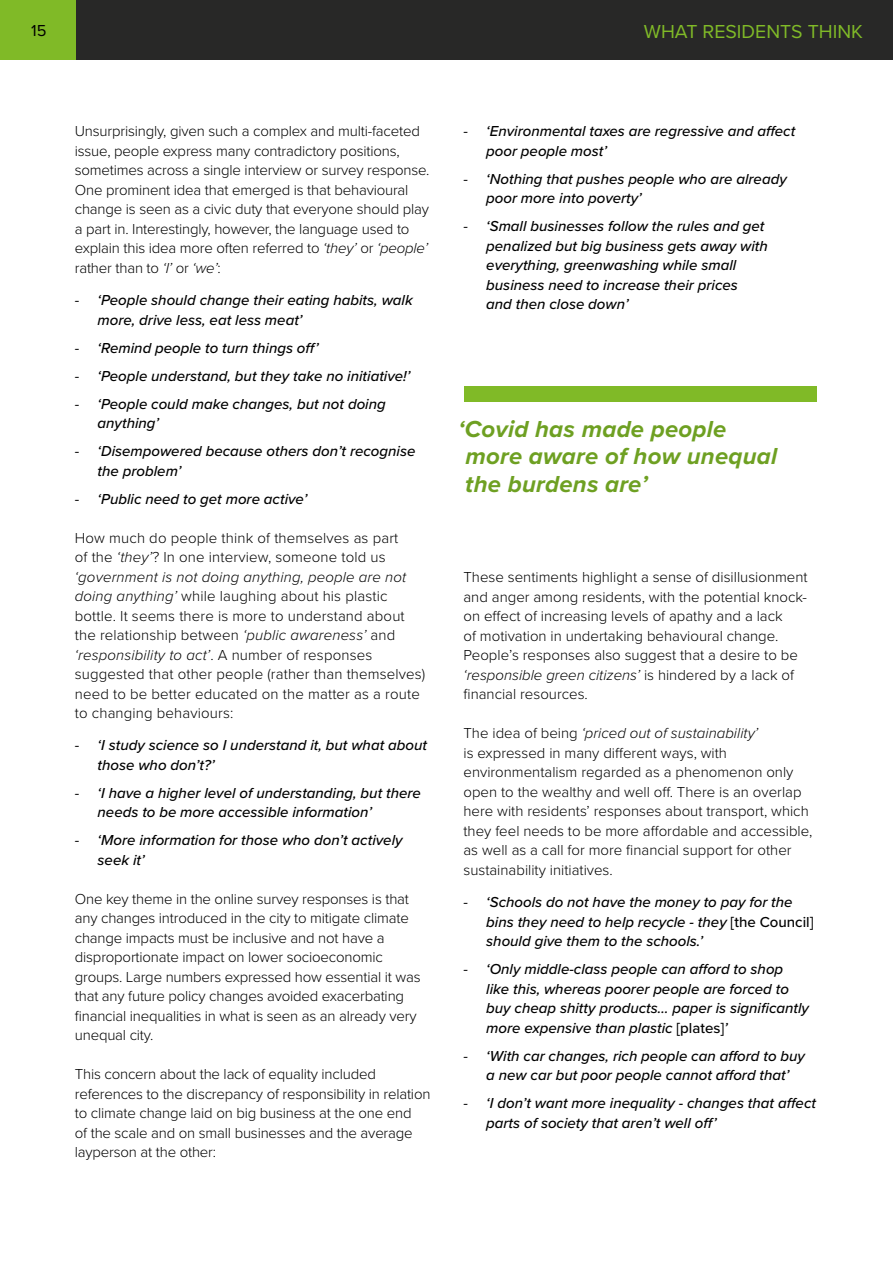
<style>
.page{position:relative;width:893px;height:1263px;background:#fff}
.page>*{position:absolute;margin:0;border:0;box-sizing:border-box;transform-origin:0 0}
.t1{font:italic 700 24px/27.9px "Proxima Nova";letter-spacing:.01em;color:#6ea022}
.t2{font:19.5px "Proxima Nova";color:#80ba27}
.t3{font:16.5px "Proxima Nova";color:#000}
.t4{font:300 15px/19.5px "Proxima Nova";letter-spacing:-.01em;color:#000}
.t5{font:italic 500 15px/19.5px "Proxima Nova";color:#000}
.t6{font:300 15px/19.5px "Proxima Nova";letter-spacing:.01em;color:#000}
.s1{font-style:italic}
.s2{font-weight:400}
.s3{font-style:normal}
</style>
<div class="page">
<div style="left:0;top:0;width:77px;height:60px;background:#80ba27"></div>
<div style="left:77px;top:0;width:816px;height:60px;background:#282827"></div>
<div style="left:464px;top:386px;width:353px;height:15px;background:#80ba27"></div>
<p class="t3" style="left:31px;top:19px;width:17px">15</p>
<h2 class="t2" style="left:644px;top:17px;width:221px">WHAT RESIDENTS THINK</h2>
<p class="t4" style="left:75px;top:121px;width:356px">Unsurprisingly, given such a complex and multi-faceted issue, people express many contradictory positions, sometimes across a single interview or survey response.<br>One prominent idea that emerged is that behavioural change is seen as a civic duty that everyone should play a part in. Interestingly, however, the language used to explain this idea more often referred to <span class="s1">‘they’</span> or <span class="s1">‘people’ </span>rather than to <span class="s1">‘I’</span> or <span class="s1">‘we’</span>:</p>
<p class="t5" style="left:98px;top:290px;width:317px;text-indent:-23px"><span class="s2">-</span> ‘People should change their eating habits, walk more, drive less, eat less meat’</p>
<p class="t5" style="left:75px;top:337px;width:245px"><span class="s2">-</span> ‘Remind people to turn things off’</p>
<p class="t5" style="left:75px;top:365px;width:337px"><span class="s2">-</span> ‘People understand, but they take no initiative!’</p>
<p class="t5" style="left:98px;top:393px;width:290px;text-indent:-23px"><span class="s2">-</span> ‘People could make changes, but not doing anything’</p>
<p class="t5" style="left:98px;top:441px;width:319px;text-indent:-23px"><span class="s2">-</span> ‘Disempowered because others don’t recognise the problem’</p>
<p class="t5" style="left:75px;top:488px;width:234px"><span class="s2">-</span> ‘Public need to get more active’</p>
<p class="t6" style="left:75px;top:527px;width:352px">How much do people think of themselves as part<br>of the <span class="s1">‘they’</span>? In one interview, someone told us <span class="s1">‘government is not doing anything, people are not doing anything’</span> while laughing about his plastic bottle. It seems there is more to understand about the relationship between <span class="s1">‘public awareness’</span> and <span class="s1">‘responsibility to act’</span>. A number of responses suggested that other people (rather than themselves) need to be better educated on the matter as a route to changing behaviours:</p>
<p class="t5" style="left:98px;top:735px;width:331px;text-indent:-23px"><span class="s2">-</span> ‘I study science so I understand it, but what about those who don’t?’</p>
<p class="t5" style="left:98px;top:782px;width:325px;text-indent:-23px"><span class="s2">-</span> ‘I have a higher level of understanding, but there needs to be more accessible information’</p>
<p class="t5" style="left:98px;top:830px;width:307px;text-indent:-23px"><span class="s2">-</span> ‘More information for those who don’t actively seek it’</p>
<p class="t4" style="left:75px;top:888px;width:347px">One key theme in the online survey responses is that any changes introduced in the city to mitigate climate change impacts must be inclusive and not have a disproportionate impact on lower socioeconomic groups. Large numbers expressed how essential it was that any future policy changes avoided exacerbating financial inequalities in what is seen as an already very unequal city.</p>
<p class="t4" style="left:75px;top:1064px;width:357px">This concern about the lack of equality included references to the discrepancy of responsibility in relation to climate change laid on big business at the one end<br>of the scale and on small businesses and the average layperson at the other:</p>
<p class="t5" style="left:486px;top:121px;width:311px;text-indent:-23px"><span class="s2">-</span> ‘Environmental taxes are regressive and affect poor people most’</p>
<p class="t5" style="left:486px;top:168px;width:302px;text-indent:-23px"><span class="s2">-</span> ‘Nothing that pushes people who are already poor more into poverty’</p>
<p class="t5" style="left:486px;top:216px;width:283px;text-indent:-23px"><span class="s2">-</span> ‘Small businesses follow the rules and get penalized but big business gets away with everything, greenwashing while small business need to increase their prices<br>and then close down’</p>
<h1 class="t1" style="left:459px;top:414px;width:320px">‘Covid has made people more aware of how unequal the burdens are’</h1>
<p class="t4" style="left:463px;top:567px;width:346px">These sentiments highlight a sense of disillusionment and anger among residents, with the potential knock&shy;on effect of increasing levels of apathy and a lack<br>of motivation in undertaking behavioural change.<br>People’s responses also suggest that a desire to be <span class="s1">‘responsible green citizens’</span> is hindered by a lack of financial resources.</p>
<p class="t4" style="left:463px;top:723px;width:350px">The idea of being <span class="s1">‘priced out of sustainability’<br></span>is expressed in many different ways, with environmentalism regarded as a phenomenon only open to the wealthy and well off. There is an overlap here with residents’ responses about transport, which they feel needs to be more affordable and accessible, as well as a call for more financial support for other sustainability initiatives.</p>
<p class="t5" style="left:486px;top:892px;width:329px;text-indent:-23px"><span class="s2">-</span> ‘Schools do not have the money to pay for the bins they need to help recycle - they <span class="s3">[the Council] </span>should give them to the schools.’</p>
<p class="t5" style="left:486px;top:959px;width:324px;text-indent:-23px"><span class="s2">-</span> ‘Only middle-class people can afford to shop like this, whereas poorer people are forced to buy cheap shitty products… paper is significantly more expensive than plastic <span class="s3">[plates]</span>’</p>
<p class="t5" style="left:463px;top:1045px;width:343px;text-align:center"><span class="s2">-</span> ‘With car changes, rich people can afford to buy a new car but poor people cannot afford that’</p>
<p class="t5" style="left:486px;top:1093px;width:331px;text-indent:-23px"><span class="s2">-</span> ‘I don’t want more inequality - changes that affect parts of society that aren’t well off’</p>
</div>
